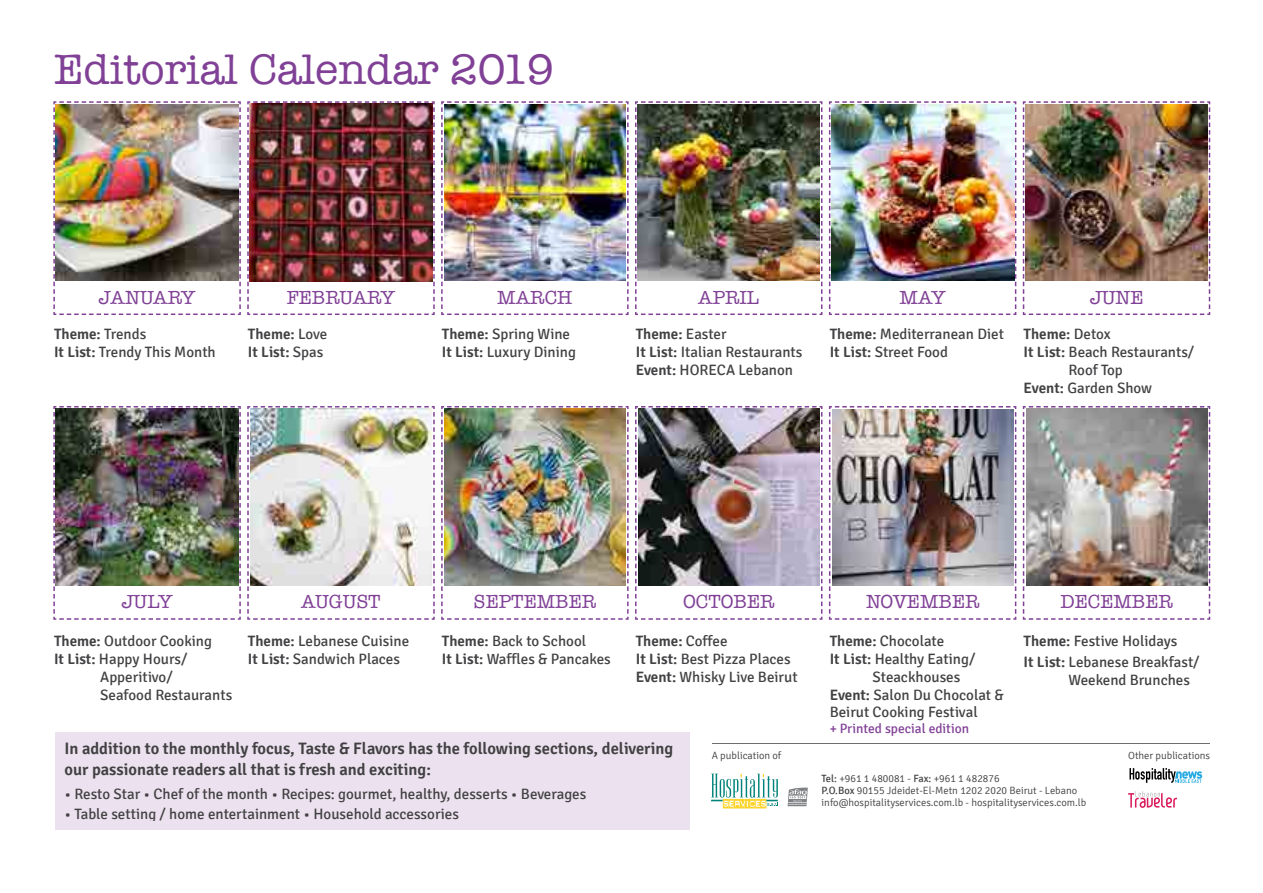
<style>
.page{position:relative;width:1263px;height:893px;background:#fff}
.page>*{position:absolute;margin:0;border:0;box-sizing:border-box;transform-origin:0 0}
.t1{font:43.8px "American Typewriter";color:#804096}
.t2{font:19.5px "American Typewriter";color:#804096}
.t3{font:600 16.5px/21px "Signika";color:#414042}
.t4{font:15px/18px "Signika";color:#414042}
.t5{font:600 15px/18px "Signika";color:#414042}
.t6{font:13.5px "Signika";color:#804096}
.t7{font:300 10.5px/12px "Signika";color:#414042}
.s1{font-weight:600}
.s2{font-weight:400}
</style>
<div class="page">
<div style="left:56px;top:733px;width:634px;height:97px;background:#ece2ef"></div>
<svg style="left:53px;top:101px;width:188px;height:214px"></svg>
<svg style="left:53px;top:406px;width:188px;height:214px"></svg>
<img style="left:247px;top:101px;width:188px;height:214px">
<img style="left:247px;top:406px;width:188px;height:214px">
<svg style="left:441px;top:101px;width:188px;height:214px"></svg>
<svg style="left:441px;top:406px;width:188px;height:214px"></svg>
<svg style="left:635px;top:101px;width:187px;height:214px"></svg>
<svg style="left:635px;top:406px;width:187px;height:214px"></svg>
<svg style="left:829px;top:101px;width:187px;height:214px"></svg>
<svg style="left:1023px;top:101px;width:187px;height:214px"></svg>
<svg style="left:829px;top:406px;width:187px;height:214px"></svg>
<svg style="left:1023px;top:406px;width:187px;height:214px"></svg>
<img style="left:638px;top:104px;width:181px;height:177px">
<img style="left:832px;top:104px;width:182px;height:177px">
<img style="left:1025px;top:104px;width:182px;height:177px">
<img style="left:56px;top:409px;width:182px;height:176px">
<img style="left:444px;top:409px;width:181px;height:176px">
<img style="left:638px;top:409px;width:181px;height:176px">
<img style="left:832px;top:409px;width:181px;height:176px">
<img style="left:1026px;top:409px;width:181px;height:176px">
<svg style="left:711px;top:774px;width:67px;height:34px"></svg>
<hr style="left:788px;top:803px;width:19px;height:3px;background:#808285">
<svg style="left:788px;top:787px;width:20px;height:18px"></svg>
<hr style="left:712px;top:743px;width:497px;height:1px;background:#6d6e71">
<svg style="left:1129px;top:768px;width:73px;height:15px"></svg>
<svg style="left:1128px;top:791px;width:49px;height:17px"></svg>
<img style="left:444px;top:104px;width:181px;height:177px">
<img style="left:56px;top:104px;width:182px;height:176px">
<h1 class="t1" style="left:54px;top:36px;width:502px">Editorial Calendar 2019</h1>
<h2 class="t2" style="left:99px;top:282px;width:98px">JANUARY</h2>
<p class="t4" style="left:54px;top:325px;width:163px"><span class="s1">Theme:</span> Trends<br><span class="s1">It List:</span> Trendy This Month</p>
<h2 class="t2" style="left:287px;top:282px;width:110px">FEBRUARY</h2>
<p class="t5" style="left:248px;top:325px;width:81px">Theme: <span class="s2">Love<br></span>It List: <span class="s2">Spas</span></p>
<h2 class="t2" style="left:497px;top:282px;width:77px">MARCH</h2>
<p class="t4" style="left:442px;top:325px;width:136px"><span class="s1">Theme:</span> Spring Wine<br><span class="s1">It List:</span> Luxury Dining</p>
<h2 class="t2" style="left:698px;top:282px;width:63px">APRIL</h2>
<p class="t4" style="left:636px;top:325px;width:168px"><span class="s1">Theme:</span> Easter<br><span class="s1">It List:</span> Italian Restaurants<br><span class="s1">Event:</span> HORECA Lebanon</p>
<h2 class="t2" style="left:900px;top:282px;width:48px">MAY</h2>
<p class="t4" style="left:830px;top:325px;width:176px"><span class="s1">Theme:</span> Mediterranean Diet<br><span class="s1">It List:</span> Street Food</p>
<h2 class="t2" style="left:1090px;top:282px;width:55px">JUNE</h2>
<p class="t5" style="left:1024px;top:325px;width:88px">Theme: <span class="s2">Detox</span></p>
<p class="t4" style="left:1024px;top:343px;width:172px"><span class="s1">It List:</span> Beach Restaurants/</p>
<p class="t4" style="left:1068px;top:361px;width:56px">Roof Top</p>
<p class="t4" style="left:1024px;top:379px;width:130px"><span class="s1">Event:</span> Garden Show</p>
<h2 class="t2" style="left:121px;top:587px;width:53px">JULY</h2>
<p class="t4" style="left:54px;top:633px;width:160px"><span class="s1">Theme:</span> Outdoor Cooking</p>
<p class="t4" style="left:54px;top:651px;width:135px"><span class="s1">It List:</span> Happy Hours/</p>
<p class="t4" style="left:100px;top:669px;width:74px">Apperitivo/</p>
<p class="t4" style="left:100px;top:687px;width:134px">Seafood Restaurants</p>
<h2 class="t2" style="left:301px;top:587px;width:81px">AUGUST</h2>
<p class="t4" style="left:248px;top:633px;width:163px"><span class="s1">Theme:</span> Lebanese Cuisine<br><span class="s1">It List:</span> Sandwich Places</p>
<h2 class="t2" style="left:474px;top:587px;width:124px">SEPTEMBER</h2>
<p class="t4" style="left:442px;top:633px;width:170px"><span class="s1">Theme:</span> Back to School<br><span class="s1">It List:</span> Waffles &amp; Pancakes</p>
<h2 class="t2" style="left:683px;top:587px;width:93px">OCTOBER</h2>
<p class="t4" style="left:636px;top:633px;width:163px"><span class="s1">Theme:</span> Coffee<br><span class="s1">It List:</span> Best Pizza Places<br><span class="s1">Event:</span> Whisky Live Beirut</p>
<h2 class="t2" style="left:866px;top:587px;width:115px">NOVEMBER</h2>
<p class="t4" style="left:830px;top:633px;width:116px"><span class="s1">Theme:</span> Chocolate</p>
<p class="t4" style="left:830px;top:651px;width:147px"><span class="s1">It List:</span> Healthy Eating/</p>
<p class="t4" style="left:873px;top:669px;width:89px">Steackhouses</p>
<p class="t4" style="left:830px;top:687px;width:176px"><span class="s1">Event:</span> Salon Du Chocolat &amp;</p>
<p class="t4" style="left:830px;top:703px;width:150px">Beirut Cooking Festival</p>
<p class="t6" style="left:830px;top:721px;width:141px">+ Printed special edition</p>
<h2 class="t2" style="left:1060px;top:587px;width:114px">DECEMBER</h2>
<p class="t4" style="left:1024px;top:631px;width:177px;line-height:21px"><span class="s1">Theme:</span> Festive Holidays<br><span class="s1">It List:</span> Lebanese Breakfast/</p>
<p class="t4" style="left:1069px;top:672px;width:123px">Weekend Brunches</p>
<p class="t3" style="left:64px;top:738px;width:610px">In addition to the monthly focus, Taste &amp; Flavors has the following sections, delivering our passionate readers all that is fresh and exciting:</p>
<p class="t4" style="left:64px;top:785px;width:523px">• Resto Star • Chef of the month • Recipes: gourmet, healthy, desserts • Beverages</p>
<p class="t4" style="left:64px;top:805px;width:396px">• Table setting / home entertainment • Household accessories</p>
<p class="t7" style="left:712px;top:750px;width:71px">A publication of</p>
<p class="t7" style="left:1128px;top:750px;width:83px">Other publications</p>
<p class="t7" style="left:821px;top:773px;width:266px"><span class="s2">Tel:</span> +961 1 480081 - <span class="s2">Fax:</span> +961 1 482876<br><span class="s2">P.O.Box</span> 90155 Jdeidet-El-Metn 1202 2020 Beirut - Lebano info@hospitalityservices.com.lb - hospitalityservices.com.lb</p>
</div>
